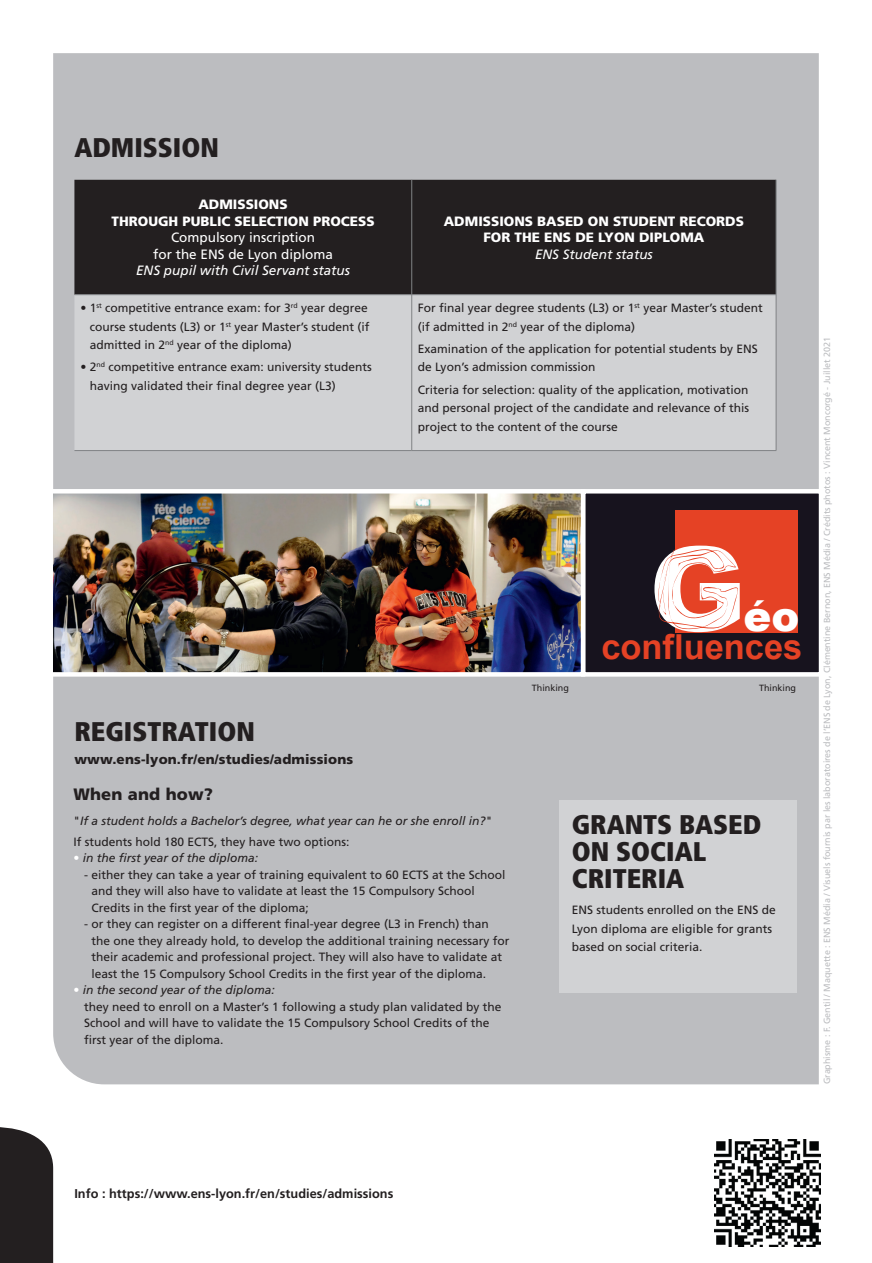
<style>
.page{position:relative;width:872px;height:1263px;background:#fff}
.page>*{position:absolute;margin:0;border:0;box-sizing:border-box;transform-origin:0 0}
.t1{font:900 116.85px "Arial";color:#fff}
.t2{font:900 41.85px "Arial";color:#fff}
.t3{font:700 34.5px "Arial";color:#e54225}
.t4{font:900 condensed 27px/27px "Frutiger LT Std";color:#231f20}
.t5{font:900 16.5px "Frutiger LT Std";letter-spacing:.01em;color:#231f20}
.t6{font:900 13.5px/16.5px "Frutiger LT Std";color:#fff;text-align:center}
.t7{font:italic 13.5px "Frutiger LT Std";color:#fff}
.t8{font:13.5px/16.5px "Frutiger LT Std";color:#fff;text-align:center}
.t9{font:900 13.5px "Frutiger LT Std";letter-spacing:.01em;color:#231f20}
.t10{font:700 12.75px "Frutiger LT Std";color:#231f20}
.t11{font:12px/18.3px "Frutiger LT Std";color:#231f20}
.t12{font:italic 12px/20.7px "Frutiger LT Std";color:#231f20}
.t13{font:9px "Frutiger LT Std";letter-spacing:-.005em;color:#bcbdc0}
.t14{font:9px "Frutiger LT Std";color:#231f20}
.s1{font-style:normal}
.s2{font-style:normal;color:#fff}
.s3{color:#fff}
.s4{font-style:italic}
</style>
<div class="page">
<div style="left:53px;top:53px;width:766px;height:1031px;background:#bcbdc0"></div>
<div style="left:74px;top:180px;width:702px;height:114px;background:#231f20"></div>
<div style="left:74px;top:295px;width:702px;height:155px;background:#d1d2d4"></div>
<hr style="left:411px;top:180px;width:1px;height:114px;background:#808285">
<hr style="left:776px;top:180px;width:1px;height:114px;background:#808285">
<hr style="left:74px;top:294px;width:338px;height:1px;background:#808285">
<hr style="left:412px;top:294px;width:364px;height:1px;background:#808285">
<hr style="left:411px;top:295px;width:1px;height:155px;background:#808285">
<hr style="left:776px;top:295px;width:1px;height:155px;background:#808285">
<hr style="left:74px;top:450px;width:338px;height:1px;background:#808285">
<hr style="left:412px;top:450px;width:364px;height:1px;background:#808285">
<div style="left:559px;top:800px;width:237px;height:193px;background:#d1d2d4"></div>
<img style="left:53px;top:487px;width:526px;height:192px">
<svg style="left:579px;top:487px;width:240px;height:192px"></svg>
<svg style="left:583px;top:491px;width:236px;height:183px;background:#682c28"></svg>
<div style="left:0;top:1127px;width:53px;height:136px;background:#231f20"></div>
<img style="left:714px;top:1140px;width:107px;height:106px">
<h3 class="t4" style="left:74px;top:134px;width:146px">ADMISSION</h3>
<p class="t6" style="left:112px;top:196px;width:264px">ADMISSIONS<br>THROUGH PUBLIC SELECTION PROCESS</p>
<p class="t8" style="left:153px;top:229px;width:181px">Compulsory inscription<br>for the ENS de Lyon diploma</p>
<p class="t7" style="left:136px;top:263px;width:215px">ENS pupil with Civil Servant status</p>
<p class="t11" style="left:90px;top:299px;width:281px;text-indent:-9px">• 1<sup>st</sup> competitive entrance exam: for 3<sup>rd</sup> year degree course students (L3) or 1<sup>st</sup> year Master’s student (if admitted in 2<sup>nd</sup> year of the diploma)</p>
<p class="t11" style="left:90px;top:358px;width:283px;text-indent:-9px">• 2<sup>nd</sup> competitive entrance exam: university students having validated their final degree year (L3)</p>
<p class="t6" style="left:444px;top:213px;width:302px">ADMISSIONS BASED ON STUDENT RECORDS<br>FOR THE ENS DE LYON DIPLOMA</p>
<p class="t7" style="left:535px;top:246px;width:119px">ENS Student status</p>
<p class="t11" style="left:418px;top:299px;width:346px">For final year degree students (L3) or 1<sup>st</sup> year Master’s student (if admitted in 2<sup>nd</sup> year of the diploma)</p>
<p class="t11" style="left:418px;top:340px;width:342px">Examination of the application for potential students by ENS de Lyon’s admission commission</p>
<p class="t11" style="left:418px;top:381px;width:333px;text-align:justify">Criteria for selection: quality of the application, motivation and personal project of the candidate and relevance of this project to the content of the course</p>
<h3 class="t4" style="left:74px;top:718px;width:182px">REGISTRATION</h3>
<p class="t9" style="left:74px;top:751px;width:280px">www.ens-lyon.fr/en/studies/admissions</p>
<h1 class="t1" style="left:649px;top:504px;width:99px">G</h1>
<h2 class="t2" style="left:743px;top:585px;width:57px">éo</h2>
<h3 class="t3" style="left:601px;top:624px;width:203px">confluences</h3>
<p class="t14" style="left:532px;top:682px;width:39px">Thinking</p>
<p class="t14" style="left:759px;top:682px;width:39px">Thinking</p>
<h3 class="t5" style="left:73px;top:784px;width:141px">When and how?</h3>
<p class="t12" style="left:73px;top:811px;width:420px"><span class="s1">"</span>If a student holds a Bachelor’s degree, what year can he or she enroll in?<span class="s1">"<br>If students hold 180 ECTS, they have two options:</span></p>
<p class="t12" style="left:73px;top:848px;width:186px"><span class="s2">•</span> in the first year of the diploma:</p>
<p class="t11" style="left:91px;top:866px;width:416px;line-height:16.5px;text-indent:-7px">- either they can take a year of training equivalent to 60 ECTS at the School and they will also have to validate at least the 15 Compulsory School<br>Credits in the first year of the diploma;</p>
<p class="t11" style="left:91px;top:916px;width:420px;line-height:16.5px;text-indent:-7px">- or they can register on a different final-year degree (L3 in French) than the one they already hold, to develop the additional training necessary for their academic and professional project. They will also have to validate at least the 15 Compulsory School Credits in the first year of the diploma.</p>
<p class="t11" style="left:84px;top:982px;width:419px;line-height:16.5px;text-indent:-11px"><span class="s3">•</span> <span class="s4">in the second year of the diploma:<br></span>they need to enroll on a Master’s 1 following a study plan validated by the School and will have to validate the 15 Compulsory School Credits of the first year of the diploma.</p>
<h3 class="t4" style="left:571px;top:810px;width:191px">GRANTS BASED<br>ON SOCIAL<br>CRITERIA</h3>
<p class="t11" style="left:571px;top:901px;width:206px">ENS students enrolled on the ENS de<br>Lyon diploma are eligible for grants based on social criteria.</p>
<p class="t13" style="left:821px;top:1084px;width:749px;rotate:-90deg">Graphisme : F. Gentil / Maquette : ENS Média / Visuels fournis par les laboratoires de l’ENS de Lyon, Clémentine Bernon, ENS Média / Crédits photos : Vincent Moncorgé - Juillet 2021</p>
<p class="t10" style="left:74px;top:1186px;width:320px">Info : https://www.ens-lyon.fr/en/studies/admissions</p>
</div>
